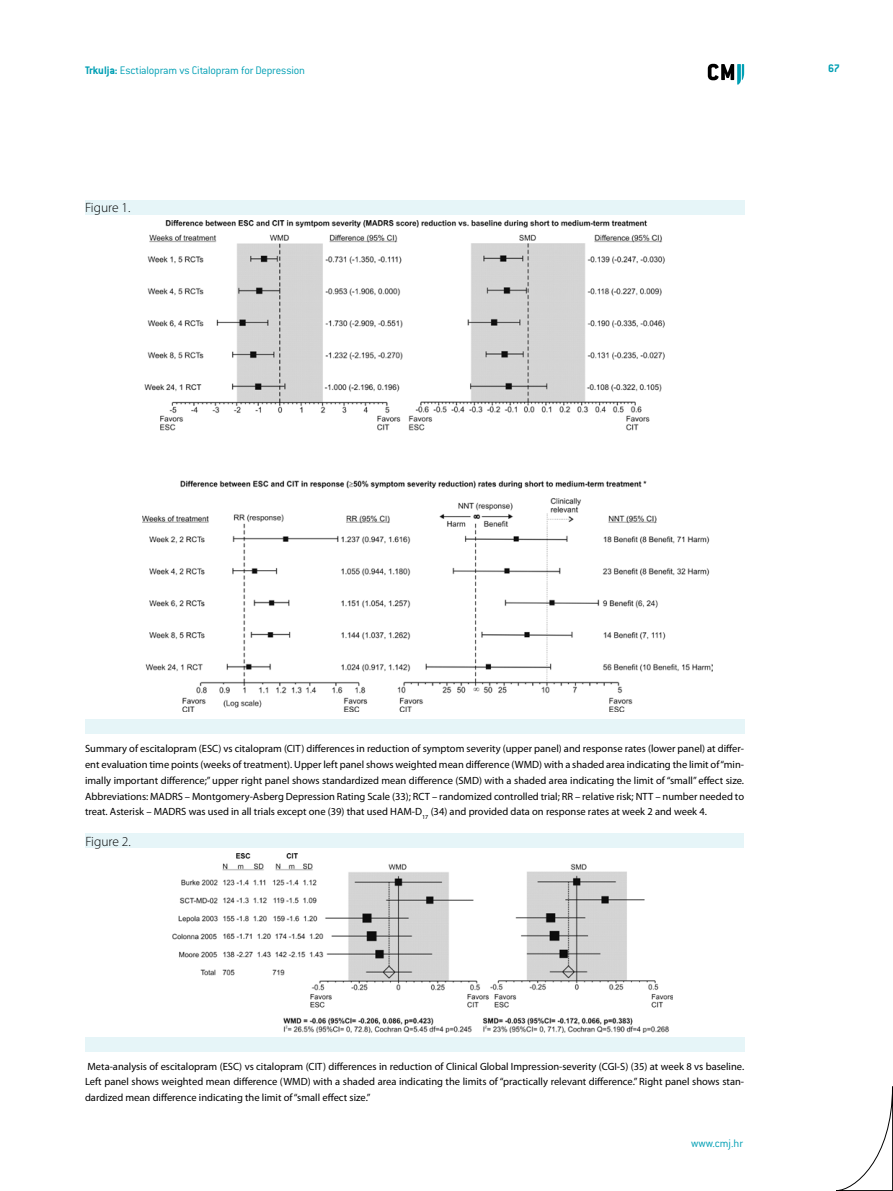
<style>
.page{position:relative;width:893px;height:1191px;background:#fff}
.page>*{position:absolute;margin:0;border:0;box-sizing:border-box;transform-origin:0 0}
.t1{font:300 13.5px "Myriad Pro";color:#000}
.t2{font:300 12px "ITC Conduit LTCE";letter-spacing:-.01em;color:#009fb4}
.t3{font:700 12px "ITC Conduit LTCE";color:#009fb4}
.t4{font:10.5px/15.8px "Myriad Pro";color:#000;text-align:justify}
.s1{font-weight:700}
</style>
<div class="page">
<svg style="left:708px;top:64px;width:36px;height:21px"></svg>
<svg style="left:836px;top:1086px;width:57px;height:105px"></svg>
<img style="left:142px;top:220px;width:570px;height:491px">
<div style="left:85px;top:200px;width:659px;height:15px;background:#e6f5f8"></div>
<div style="left:85px;top:719px;width:659px;height:14px;background:#e6f5f8"></div>
<img style="left:172px;top:853px;width:501px;height:179px">
<div style="left:85px;top:833px;width:659px;height:15px;background:#e6f5f8"></div>
<div style="left:85px;top:1037px;width:659px;height:15px;background:#e6f5f8"></div>
<p class="t2" style="left:85px;top:63px;width:222px"><span class="s1">Trkulja:</span> Esctialopram vs Citalopram for Depression</p>
<p class="t3" style="left:828px;top:61px;width:13px">67</p>
<p class="t1" style="left:85px;top:200px;width:47px">Figure 1.</p>
<p class="t4" style="left:85px;top:740px;width:661px">Summary of escitalopram (ESC) vs citalopram (CIT) differences in reduction of symptom severity (upper panel) and response rates (lower panel) at differ&shy;ent evaluation time points (weeks of treatment). Upper left panel shows weighted mean difference (WMD) with a shaded area indicating the limit of “min&shy;imally important difference;” upper right panel shows standardized mean difference (SMD) with a shaded area indicating the limit of “small” effect size.<br>Abbreviations: MADRS – Montgomery-Asberg Depression Rating Scale (33); RCT – randomized controlled trial; RR – relative risk; NTT – number needed to treat. Asterisk – MADRS was used in all trials except one (39) that used HAM-D <sub>17</sub> (34) and provided data on response rates at week 2 and week 4.</p>
<p class="t1" style="left:85px;top:833px;width:47px">Figure 2.</p>
<p class="t4" style="left:85px;top:1058px;width:661px">Meta-analysis of escitalopram (ESC) vs citalopram (CIT) differences in reduction of Clinical Global Impression-severity (CGI-S) (35) at week 8 vs baseline.<br>Left panel shows weighted mean difference (WMD) with a shaded area indicating the limits of “practically relevant difference.” Right panel shows stan&shy;dardized mean difference indicating the limit of “small effect size.”</p>
<p class="t2" style="left:691px;top:1136px;width:54px">www.cmj.hr</p>
</div>
